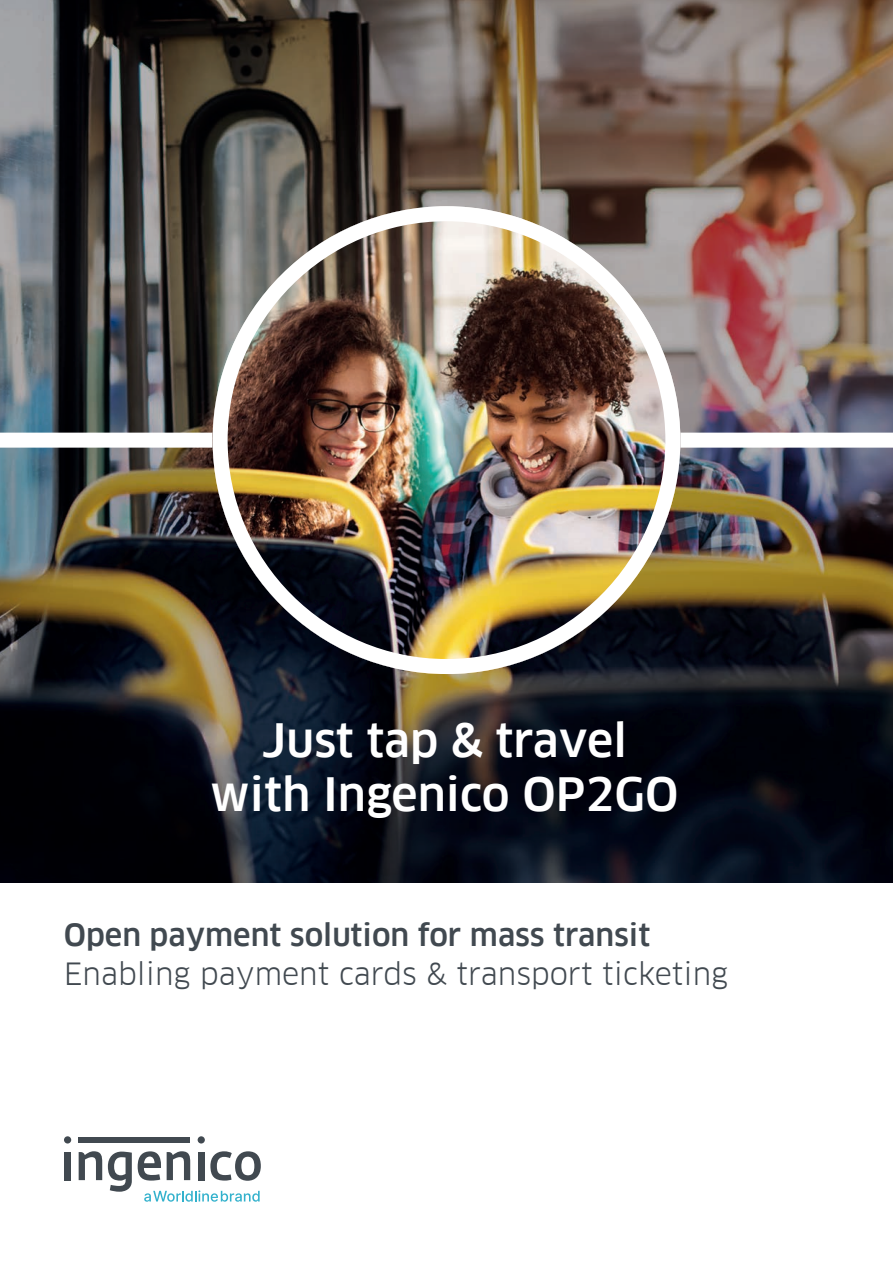
<style>
.page{position:relative;width:893px;height:1263px;background:#fff}
.page>*{position:absolute;margin:0;border:0;box-sizing:border-box;transform-origin:0 0}
.t1{font:500 45px/54px "Clan Offc";color:#fff;text-align:center}
.t2{font:30px "Clan Offc";color:#414950}
.t3{font:500 30px "Clan Offc";color:#414950}
</style>
<div class="page">
<img style="left:0;top:0;width:893px;height:882px">
<div style="left:680px;top:433px;width:213px;height:15px;background:#fff"></div>
<div style="left:0;top:433px;width:213px;height:15px;background:#fff"></div>
<img style="left:213px;top:206px;width:467px;height:468px">
<div style="left:213px;top:206px;width:467px;height:468px;border:15px solid #fff;border-radius:50%"></div>
<svg style="left:144px;top:1190px;width:116px;height:12px"></svg>
<div style="left:64px;top:1152px;width:7px;height:28px;background:#414950"></div>
<div style="left:79px;top:1137px;width:111px;height:5px;background:#414950"></div>
<svg style="left:108px;top:1151px;width:24px;height:41px"></svg>
<svg style="left:138px;top:1151px;width:23px;height:29px"></svg>
<div style="left:198px;top:1152px;width:6px;height:28px;background:#414950"></div>
<svg style="left:210px;top:1151px;width:51px;height:30px"></svg>
<div style="left:64px;top:1136px;width:7px;height:7px;background:#414950;border-radius:50%"></div>
<div style="left:198px;top:1136px;width:7px;height:7px;background:#414950;border-radius:50%"></div>
<svg style="left:79px;top:1151px;width:23px;height:29px"></svg>
<svg style="left:167px;top:1151px;width:23px;height:29px"></svg>
<h1 class="t1" style="left:210px;top:714px;width:470px">Just tap &amp; travel with Ingenico OP2GO</h1>
<p class="t3" style="left:64px;top:919px;width:588px">Open payment solution for mass transit</p>
<p class="t2" style="left:64px;top:957px;width:666px">Enabling payment cards &amp; transport ticketing</p>
</div>
